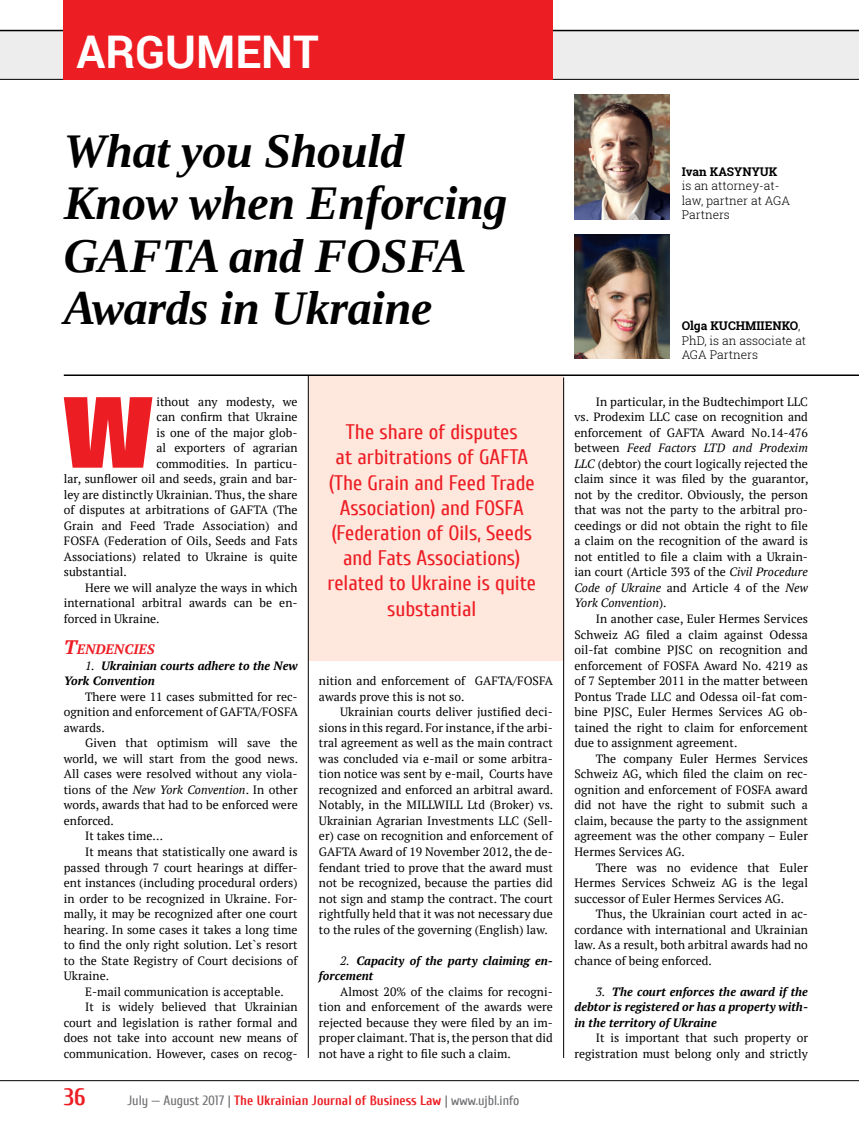
<style>
.page{position:relative;width:859px;height:1132px;background:#fff}
.page>*{position:absolute;margin:0;border:0;box-sizing:border-box;transform-origin:0 0}
.Обычный{font:900 100.95px "Fira Sans";color:#ed1d24}
.t1{font:italic 700 48px/52.5px "Liberation Serif";letter-spacing:-.005em;color:#000}
.t2{font:700 45px "Roboto";color:#fff}
.t3{font:700 24px "Cuprum";color:#ed1d24}
.t4{font:21px/25.2px "Cuprum";color:#ed1d24;text-align:center}
.t5{font:italic 700 13.65px "PT Serif";letter-spacing:.005em;color:#ed1d24}
.t6{font:700 13.5px "Cuprum";color:#ed1d24}
.Обычный-2{font:12px/15.5px "PT Serif";letter-spacing:.005em;color:#000;text-align:justify}
.Абзац_списка{font:italic 700 12px/15.5px "PT Serif";letter-spacing:.005em;color:#000}
.t7{font:300 12px/14.4px "Roboto Slab";color:#000}
.s1{font-size:19.5px}
.s2{font-weight:400}
.s3{font-style:italic}
.s4{font-weight:400;color:#6d6e71}
.s5{font-weight:700}
</style>
<div class="page">
<div style="left:0;top:31px;width:859px;height:48px;background:#ededee"></div>
<hr style="left:0;top:30px;width:859px;height:1px;background:#000">
<hr style="left:0;top:79px;width:859px;height:1px;background:#000">
<hr style="left:0;top:1079px;width:859px;height:1px;background:#000">
<div style="left:64px;top:0;width:489px;height:79px;background:#ed1d24"></div>
<div style="left:308px;top:375px;width:256px;height:285px;background:#fee7dc"></div>
<hr style="left:64px;top:374px;width:795px;height:2px;background:#000">
<img style="left:574px;top:234px;width:96px;height:125px">
<img style="left:574px;top:95px;width:96px;height:124px">
<hr style="left:308px;top:375px;width:1px;height:682px;background:#000">
<hr style="left:563px;top:377px;width:1px;height:680px;background:#000">
<p class="t2" style="left:77px;top:20px;width:244px">ARGUMENT</p>
<p class="t1" style="left:64px;top:124px;width:445px">What you Should<br>Know when Enforcing<br>GAFTA and FOSFA<br>Awards in Ukraine</p>
<p class="Обычный" style="left:64px;top:338px;width:89px">W</p>
<p class="Обычный-2" style="left:156px;top:393px;width:143px">ithout any modesty, we</p>
<p class="Обычный-2" style="left:156px;top:409px;width:143px">can confirm that Ukraine</p>
<p class="Обычный-2" style="left:156px;top:424px;width:143px">is one of the major glob-</p>
<p class="Обычный-2" style="left:156px;top:440px;width:143px">al exporters of agrarian</p>
<p class="Обычный-2" style="left:156px;top:455px;width:143px">commodities. In particu-</p>
<p class="Обычный-2" style="left:64px;top:471px;width:235px">lar, sunflower oil and seeds, grain and bar-</p>
<p class="Обычный-2" style="left:64px;top:486px;width:235px">ley are distinctly Ukrainian. Thus, the share</p>
<p class="Обычный-2" style="left:64px;top:502px;width:235px">of disputes at arbitrations of GAFTA (The</p>
<p class="Обычный-2" style="left:64px;top:517px;width:235px">Grain and Feed Trade Association) and</p>
<p class="Обычный-2" style="left:64px;top:533px;width:235px">FOSFA (Federation of Oils, Seeds and Fats</p>
<p class="Обычный-2" style="left:64px;top:548px;width:235px">Associations) related to Ukraine is quite</p>
<p class="Обычный-2" style="left:64px;top:564px;width:65px">substantial.</p>
<p class="Обычный-2" style="left:64px;top:579px;width:235px;text-indent:21px">Here we will analyze the ways in which international arbitral awards can be en&shy;forced in Ukraine.</p>
<p class="t5" style="left:64px;top:640px;width:92px"><span class="s1">T</span>ENDENCIES</p>
<p class="Абзац_списка" style="left:64px;top:657px;width:235px;text-indent:21px"><span class="s2">1.</span> Ukrainian courts adhere to the New<br>York Convention</p>
<p class="Обычный-2" style="left:64px;top:688px;width:236px;text-indent:21px">There were 11 cases submitted for rec&shy;ognition and enforcement of GAFTA/FOSFA awards.</p>
<p class="Обычный-2" style="left:64px;top:735px;width:236px;text-indent:21px">Given that optimism will save the world, we will start from the good news.<br>All cases were resolved without any viola&shy;tions of the <span class="s3">New York Convention</span>. In other words, awards that had to be enforced were enforced.</p>
<p class="Обычный-2" style="left:85px;top:828px;width:80px">It takes time…</p>
<p class="Обычный-2" style="left:64px;top:843px;width:235px;text-indent:21px">It means that statistically one award is passed through 7 court hearings at differ&shy;ent instances (including procedural orders) in order to be recognized in Ukraine. For&shy;mally, it may be recognized after one court hearing. In some cases it takes a long time to find the only right solution. Let`s resort to the State Registry of Court decisions of Ukraine.</p>
<p class="Обычный-2" style="left:85px;top:983px;width:200px">E-mail communication is acceptable.</p>
<p class="Обычный-2" style="left:64px;top:998px;width:235px;text-indent:21px">It is widely believed that Ukrainian court and legislation is rather formal and does not take into account new means of communication. However, cases on recog-</p>
<p class="t4" style="left:327px;top:419px;width:210px">The share of disputes<br>at arbitrations of GAFTA (The Grain and Feed Trade<br>Association) and FOSFA (Federation of Oils, Seeds and Fats Associations) related to Ukraine is quite substantial</p>
<p class="Обычный-2" style="left:319px;top:672px;width:236px">nition and enforcement of GAFTA/FOSFA awards prove this is not so.</p>
<p class="Обычный-2" style="left:319px;top:703px;width:236px;text-indent:21px">Ukrainian courts deliver justified deci&shy;sions in this regard. For instance, if the arbi&shy;tral agreement as well as the main contract was concluded via e-mail or some arbitra&shy;tion notice was sent by e-mail, Courts have recognized and enforced an arbitral award.<br>Notably, in the MILLWILL Ltd (Broker) vs.<br>Ukrainian Agrarian Investments LLC (Sell&shy;er) case on recognition and enforcement of GAFTA Award of 19 November 2012, the de&shy;fendant tried to prove that the award must not be recognized, because the parties did not sign and stamp the contract. The court rightfully held that it was not necessary due to the rules of the governing (English) law.</p>
<p class="Абзац_списка" style="left:319px;top:952px;width:235px;text-indent:21px"><span class="s2">2.</span> Capacity of the party claiming en&shy;forcement</p>
<p class="Обычный-2" style="left:319px;top:983px;width:235px;text-indent:21px">Almost 20% of the claims for recogni&shy;tion and enforcement of the awards were rejected because they were filed by an im&shy;proper claimant. That is, the person that did not have a right to file such a claim.</p>
<p class="t3" style="left:64px;top:1082px;width:23px">36</p>
<p class="t6" style="left:128px;top:1092px;width:393px"><span class="s4">July — August 2017 |</span> The Ukrainian Journal of Business Law <span class="s4">| www.ujbl.info</span></p>
<p class="t7" style="left:682px;top:164px;width:110px"><span class="s5">Ivan KASYNYUK </span>is an attorney-at&shy;law, partner at AGA<br>Partners</p>
<p class="t7" style="left:682px;top:318px;width:126px"><span class="s5">Olga KUCHMIIENKO</span>,<br>PhD, is an associate at<br>AGA Partners</p>
<p class="Обычный-2" style="left:574px;top:393px;width:235px;text-indent:21px">In particular, in the Budtechimport LLC vs. Prodexim LLC case on recognition and enforcement of GAFTA Award No.14-476 between <span class="s3">Feed Factors LTD and Prodexim LLC</span> (debtor) the court logically rejected the claim since it was filed by the guarantor, not by the creditor. Obviously, the person that was not the party to the arbitral pro&shy;ceedings or did not obtain the right to file a claim on the recognition of the award is not entitled to file a claim with a Ukrain&shy;ian court (Article 393 of the <span class="s3">Civil Procedure Code of Ukraine</span> and Article 4 of the <span class="s3">New York Convention</span>).</p>
<p class="Обычный-2" style="left:574px;top:610px;width:235px;text-indent:21px">In another case, Euler Hermes Services Schweiz AG filed a claim against Odessa oil-fat combine PJSC on recognition and enforcement of FOSFA Award No. 4219 as of 7 September 2011 in the matter between Pontus Trade LLC and Odessa oil-fat com&shy;bine PJSC, Euler Hermes Services AG ob&shy;tained the right to claim for enforcement due to assignment agreement.</p>
<p class="Обычный-2" style="left:574px;top:750px;width:235px;text-indent:21px">The company Euler Hermes Services Schweiz AG, which filed the claim on rec&shy;ognition and enforcement of FOSFA award did not have the right to submit such a claim, because the party to the assignment agreement was the other company – Euler Hermes Services AG.</p>
<p class="Обычный-2" style="left:574px;top:859px;width:235px;text-indent:21px">There was no evidence that Euler Hermes Services Schweiz AG is the legal successor of Euler Hermes Services AG.</p>
<p class="Обычный-2" style="left:574px;top:905px;width:235px;text-indent:21px">Thus, the Ukrainian court acted in ac&shy;cordance with international and Ukrainian law. As a result, both arbitral awards had no chance of being enforced.</p>
<p class="Абзац_списка" style="left:574px;top:983px;width:235px;text-align:justify;text-indent:21px"><span class="s2">3.</span> The court enforces the award if the debtor is registered or has a property with&shy;in the territory of Ukraine</p>
<p class="Обычный-2" style="left:574px;top:1029px;width:235px;text-align:right">It is important that such property or registration must belong only and strictly</p>
</div>
